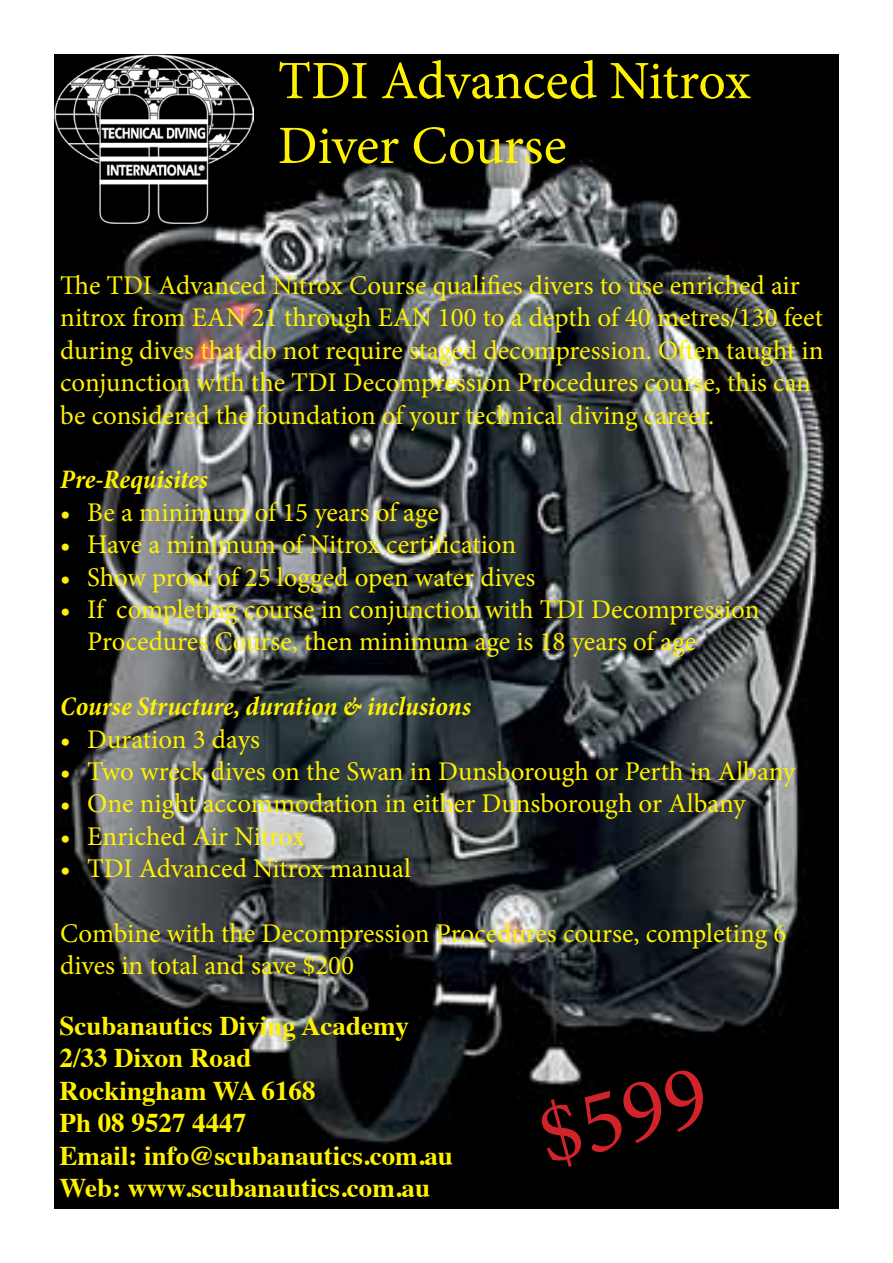
<style>
.page{position:relative;width:893px;height:1263px;background:#fff}
.page>*{position:absolute;margin:0;border:0;box-sizing:border-box;transform-origin:0 0}
.t1{font:90px "Minion Pro";color:#d2232a}
.t2{font:54px/64.8px "Minion Pro";letter-spacing:-.005em;color:#fff200}
.t3{font:27px/32.4px "Minion Pro";color:#fff200}
.t4{font:700 27px/32.4px "Times";color:#fff200}
.t5{font:italic 700 condensed 27px "Minion Pro";letter-spacing:-.005em;color:#fff200}
</style>
<div class="page">
<img style="left:54px;top:116px;width:785px;height:1031px">
<div style="left:55px;top:55px;width:783px;height:60px;background:#000"></div>
<div style="left:54px;top:54px;width:785px;height:62px;border:2px solid #000"></div>
<div style="left:55px;top:1148px;width:783px;height:60px;background:#000"></div>
<div style="left:54px;top:1147px;width:785px;height:62px;border:2px solid #000"></div>
<img style="left:54px;top:54px;width:200px;height:169px">
<h2 class="t2" style="left:278px;top:49px;width:474px">TDI Advanced Nitrox<br>Diver Course</h2>
<p class="t3" style="left:60px;top:269px;width:765px">The TDI Advanced Nitrox Course qualifies divers to use enriched air nitrox from EAN 21 through EAN 100 to a depth of 40 metres/130 feet during dives that do not require staged decompression. Often taught in conjunction with the TDI Decompression Procedures course, this can be considered the foundation of your technical diving career.</p>
<p class="t5" style="left:60px;top:461px;width:149px">Pre-Requisites</p>
<p class="t3" style="left:60px;top:496px;width:380px">• Be a minimum of 15 years of age</p>
<p class="t3" style="left:60px;top:528px;width:457px">• Have a minimum of Nitrox certification</p>
<p class="t3" style="left:60px;top:561px;width:477px">• Show proof of 25 logged open water dives</p>
<p class="t3" style="left:87px;top:593px;width:674px;text-indent:-27px">• If completing course in conjunction with TDI Decompression<br>Procedures Course, then minimum age is 18 years of age</p>
<p class="t5" style="left:60px;top:688px;width:412px">Course Structure, duration &amp; inclusions</p>
<p class="t3" style="left:60px;top:723px;width:201px">• Duration 3 days</p>
<p class="t3" style="left:60px;top:755px;width:737px">• Two wreck dives on the Swan in Dunsborough or Perth in Albany</p>
<p class="t3" style="left:60px;top:788px;width:687px">• One night accommodation in either Dunsborough or Albany</p>
<p class="t3" style="left:60px;top:820px;width:246px">• Enriched Air Nitrox</p>
<p class="t3" style="left:60px;top:852px;width:352px">• TDI Advanced Nitrox manual</p>
<p class="t3" style="left:60px;top:917px;width:728px">Combine with the Decompression Procedures course, completing 6 dives in total and save $200</p>
<p class="t4" style="left:60px;top:1007px;width:395px">Scubanautics Diving Academy<br>2/33 Dixon Road<br>Rockingham WA 6168<br>Ph 08 9527 4447<br>Email: info@scubanautics.com.au<br>Web: www.scubanautics.com.au</p>
<h1 class="t1" style="left:524px;top:1079px;width:174px;rotate:-15deg">$599</h1>
</div>
